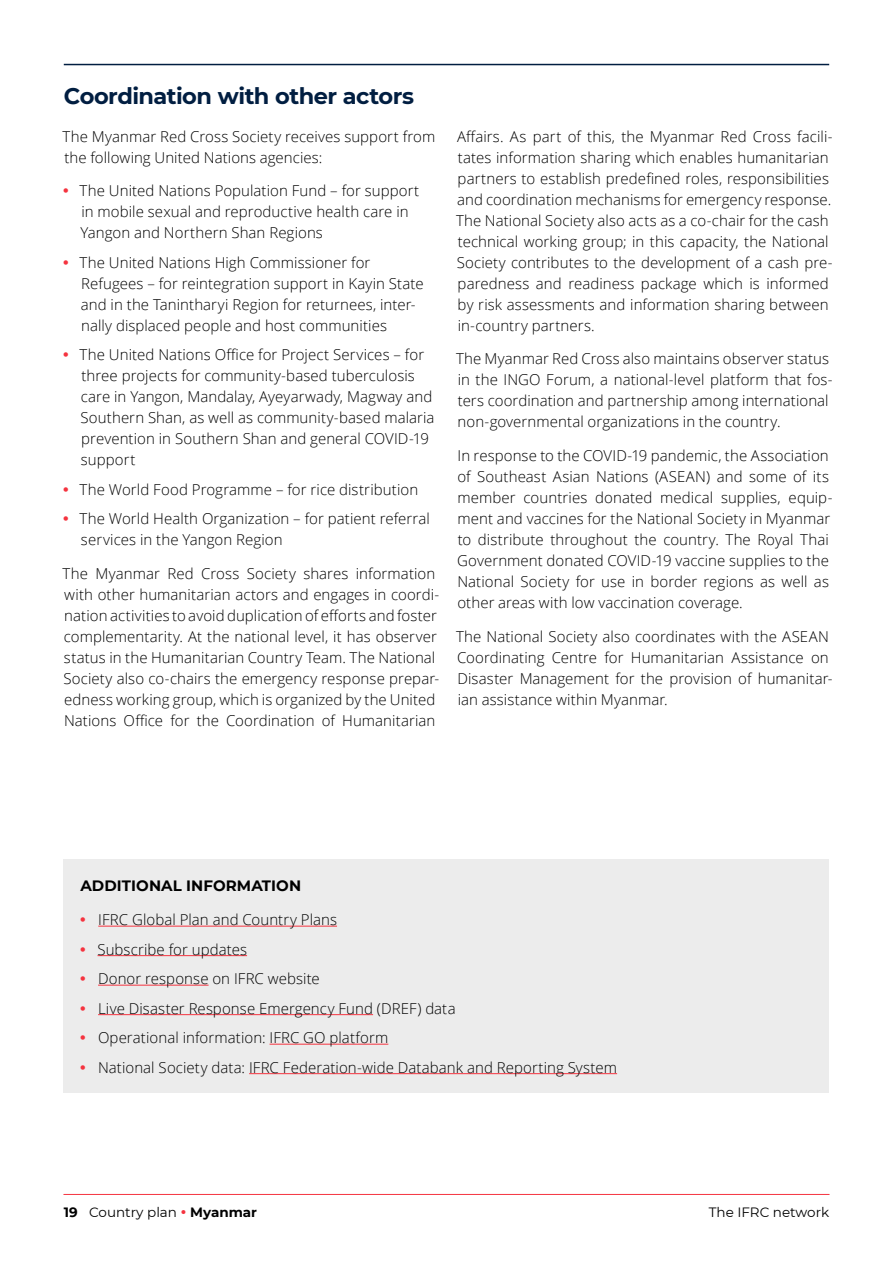
<style>
.page{position:relative;width:893px;height:1263px;background:#fff}
.page>*{position:absolute;margin:0;border:0;box-sizing:border-box;transform-origin:0 0}
.t1{font:700 22.5px "Montserrat";letter-spacing:-.025em;color:#011e41}
.t2{font:300 15px/21px "Open Sans";letter-spacing:.005em;color:#000}
.t3{font:700 15px "Montserrat";letter-spacing:.005em;color:#000}
.t4{font:13.5px "Montserrat";color:#000}
.s1{font-weight:700}
.s2{color:#f5333f}
</style>
<div class="page">
<div style="left:64px;top:860px;width:765px;height:52px;background:#ececec"></div>
<div style="left:64px;top:909px;width:765px;height:37px;background:#ececec"></div>
<hr style="left:98px;top:926px;width:239px;height:1px;background:#f5333f">
<div style="left:64px;top:939px;width:765px;height:36px;background:#ececec"></div>
<hr style="left:98px;top:955px;width:149px;height:1px;background:#f5333f">
<div style="left:64px;top:968px;width:765px;height:37px;background:#ececec"></div>
<hr style="left:98px;top:985px;width:111px;height:1px;background:#f5333f">
<div style="left:64px;top:998px;width:765px;height:36px;background:#ececec"></div>
<hr style="left:98px;top:1014px;width:275px;height:1px;background:#f5333f">
<div style="left:64px;top:1027px;width:765px;height:37px;background:#ececec"></div>
<hr style="left:270px;top:1044px;width:118px;height:1px;background:#f5333f">
<div style="left:64px;top:1057px;width:765px;height:36px;background:#ececec"></div>
<hr style="left:249px;top:1073px;width:368px;height:1px;background:#f5333f">
<hr style="left:64px;top:1194px;width:765px;height:1px;background:#f5333f">
<hr style="left:64px;top:64px;width:765px;height:1px;background:#011e41">
<h1 class="t1" style="left:64px;top:79px;width:352px">Coordination with other actors</h1>
<p class="t2" style="left:63px;top:125px;width:374px">The Myanmar Red Cross Society receives support from the following United Nations agencies:</p>
<p class="t2" style="left:80px;top:180px;width:341px">The United Nations Population Fund – for support in mobile sexual and reproductive health care in<br>Yangon and Northern Shan Regions</p>
<p class="t2" style="left:80px;top:251px;width:345px">The United Nations High Commissioner for Refugees – for reintegration support in Kayin State and in the Tanintharyi Region for returnees, inter&shy;nally displaced people and host communities</p>
<p class="t2" style="left:80px;top:344px;width:356px">The United Nations Office for Project Services – for three projects for community-based tuberculosis care in Yangon, Mandalay, Ayeyarwady, Magway and Southern Shan, as well as community-based malaria prevention in Southern Shan and general COVID-19 support</p>
<p class="t2" style="left:80px;top:474px;width:352px;line-height:29.5px">The World Food Programme – for rice distribution<br>The World Health Organization – for patient referral</p>
<p class="t2" style="left:81px;top:529px;width:203px">services in the Yangon Region</p>
<p class="t2" style="left:63px;top:563px;width:378px">The Myanmar Red Cross Society shares information with other humanitarian actors and engages in coordi&shy;nation activities to avoid duplication of efforts and foster complementarity. At the national level, it has observer status in the Humanitarian Country Team. The National Society also co-chairs the emergency response prepar&shy;edness working group, which is organized by the United Nations Office for the Coordination of Humanitarian</p>
<p class="t2" style="left:456px;top:125px;width:378px">Affairs. As part of this, the Myanmar Red Cross facili&shy;tates information sharing which enables humanitarian partners to establish predefined roles, responsibilities and coordination mechanisms for emergency response.<br>The National Society also acts as a co-chair for the cash technical working group; in this capacity, the National Society contributes to the development of a cash pre&shy;paredness and readiness package which is informed by risk assessments and information sharing between in-country partners.</p>
<p class="t2" style="left:456px;top:348px;width:378px">The Myanmar Red Cross also maintains observer status in the INGO Forum, a national-level platform that fos&shy;ters coordination and partnership among international non-governmental organizations in the country.</p>
<p class="t2" style="left:457px;top:445px;width:377px">In response to the COVID-19 pandemic, the Association of Southeast Asian Nations (ASEAN) and some of its member countries donated medical supplies, equip&shy;ment and vaccines for the National Society in Myanmar to distribute throughout the country. The Royal Thai Government donated COVID-19 vaccine supplies to the National Society for use in border regions as well as other areas with low vaccination coverage.</p>
<p class="t2" style="left:456px;top:625px;width:378px">The National Society also coordinates with the ASEAN Coordinating Centre for Humanitarian Assistance on Disaster Management for the provision of humanitar&shy;ian assistance within Myanmar.</p>
<p class="t3" style="left:80px;top:875px;width:222px">ADDITIONAL INFORMATION</p>
<p class="t2" style="left:98px;top:904px;width:521px;line-height:29.5px">IFRC Global Plan and Country Plans<br>Subscribe for updates<br>Donor response on IFRC website<br>Live Disaster Response Emergency Fund (DREF) data<br>Operational information: IFRC GO platform<br>National Society data: IFRC Federation-wide Databank and Reporting System</p>
<p class="t4" style="left:64px;top:1203px;width:195px"><span class="s1">19</span> Country plan <span class="s2">•</span> <span class="s1">Myanmar</span></p>
<p class="t4" style="left:709px;top:1203px;width:122px">The IFRC network</p>
</div>
